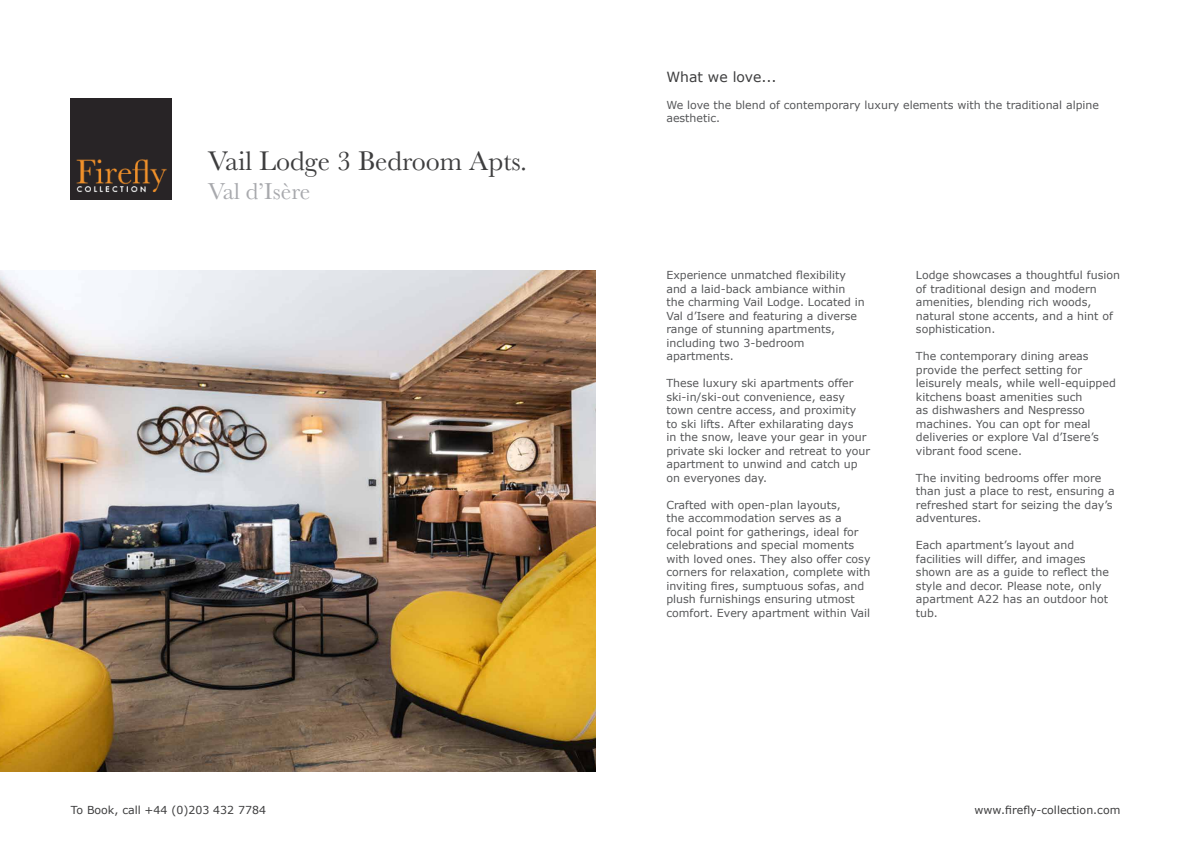
<style>
.page{position:relative;width:1191px;height:842px;background:#fff}
.page>*{position:absolute;margin:0;border:0;box-sizing:border-box;transform-origin:0 0}
.t1{font:28px "Baskerville";color:#3e3e3f}
.t2{font:24px "Baskerville";color:#a8a9ad}
.t3{font:14px "Verdana";color:#3e3e3f}
.t4{font:11px/13.5px "Verdana";color:#57585a}
.t5{font:11px "Verdana";color:#3e3e3f}
</style>
<div class="page">
<img style="left:71px;top:99px;width:101px;height:101px">
<img style="left:0;top:271px;width:595px;height:500px">
<p class="t1" style="left:208px;top:143px;width:321px">Vail Lodge 3 Bedroom Apts.</p>
<p class="t2" style="left:208px;top:176px;width:104px">Val d’Isère</p>
<p class="t5" style="left:71px;top:802px;width:197px">To Book, call +44 (0)203 432 7784</p>
<p class="t3" style="left:666px;top:68px;width:112px">What we love...</p>
<p class="t4" style="left:666px;top:98px;width:434px">We love the blend of contemporary luxury elements with the traditional alpine aesthetic.</p>
<p class="t4" style="left:666px;top:269px;width:200px">Experience unmatched flexibility and a laid-back ambiance within the charming Vail Lodge. Located in<br>Val d’Isere and featuring a diverse range of stunning apartments, including two 3-bedroom apartments.</p>
<p class="t4" style="left:666px;top:377px;width:205px">These luxury ski apartments offer ski-in/ski-out convenience, easy town centre access, and proximity<br>to ski lifts. After exhilarating days<br>in the snow, leave your gear in your private ski locker and retreat to your apartment to unwind and catch up on everyones day.</p>
<p class="t4" style="left:666px;top:498px;width:206px">Crafted with open-plan layouts,<br>the accommodation serves as a<br>focal point for gatherings, ideal for celebrations and special moments with loved ones. They also offer cosy corners for relaxation, complete with inviting fires, sumptuous sofas, and plush furnishings ensuring utmost comfort. Every apartment within Vail</p>
<p class="t4" style="left:916px;top:269px;width:206px">Lodge showcases a thoughtful fusion of traditional design and modern amenities, blending rich woods, natural stone accents, and a hint of sophistication.</p>
<p class="t4" style="left:916px;top:350px;width:201px">The contemporary dining areas provide the perfect setting for leisurely meals, while well-equipped kitchens boast amenities such<br>as dishwashers and Nespresso machines. You can opt for meal deliveries or explore Val d’Isere’s vibrant food scene.</p>
<p class="t4" style="left:916px;top:471px;width:200px">The inviting bedrooms offer more than just a place to rest, ensuring a refreshed start for seizing the day’s adventures.</p>
<p class="t4" style="left:916px;top:539px;width:195px">Each apartment’s layout and facilities will differ, and images shown are as a guide to reflect the style and decor. Please note, only apartment A22 has an outdoor hot tub.</p>
<p class="t5" style="left:974px;top:802px;width:147px">www.firefly-collection.com</p>
</div>
